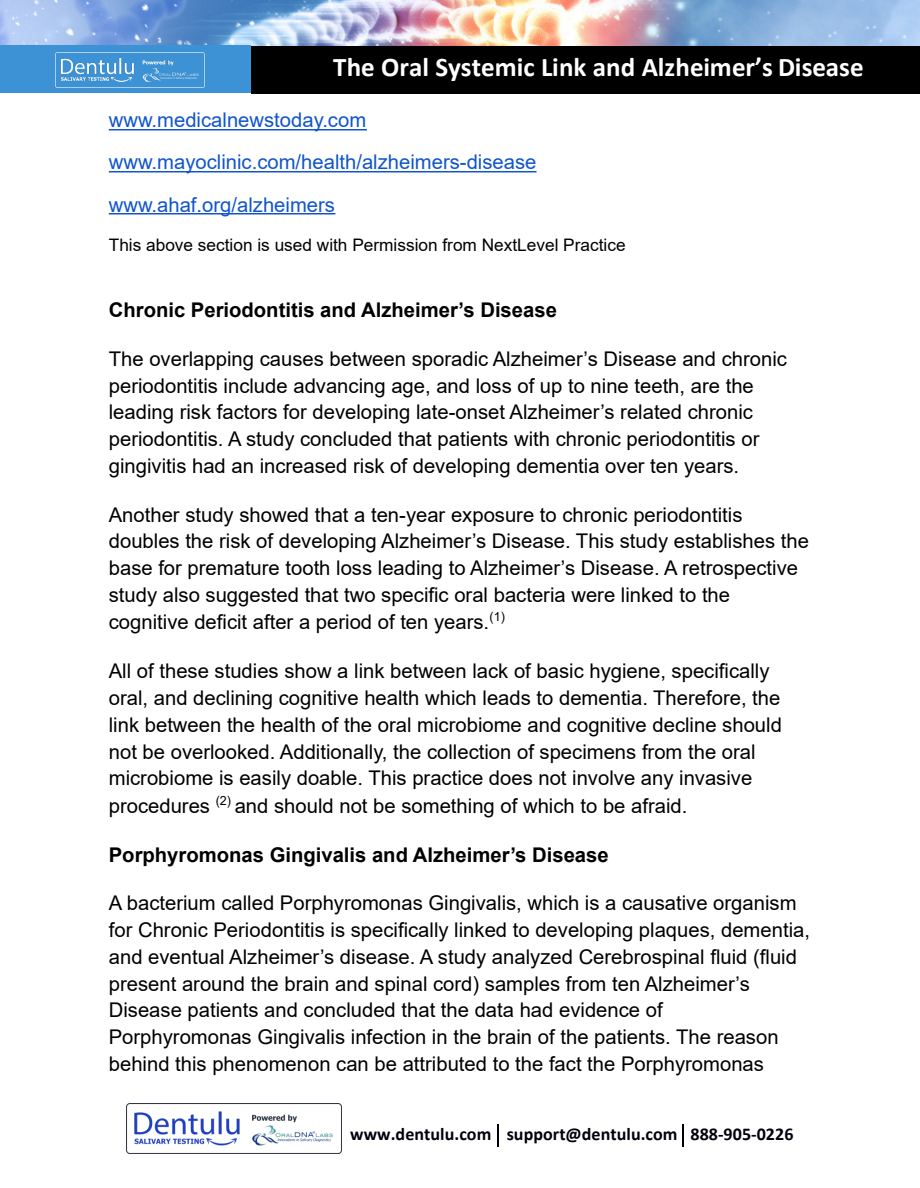
<style>
.page{position:relative;width:920px;height:1188px;background:#fff}
.page>*{position:absolute;margin:0;border:0;box-sizing:border-box;transform-origin:0 0}
.t1{font:700 27px "Calibri";color:#fff}
.t2{font:20.25px/26.8px "Arial";color:#000}
.t3{font:20.25px/42.3px "Arial";color:#15c}
.t4{font:700 20.25px "Arial";color:#000}
.t5{font:700 18px "Calibri";letter-spacing:.005em;color:#00000d}
.t6{font:17.25px "Arial";color:#000}
</style>
<div class="page">
<hr style="left:109px;top:129px;width:258px;height:1px;background:#15c">
<hr style="left:109px;top:171px;width:427px;height:1px;background:#15c">
<hr style="left:109px;top:213px;width:226px;height:1px;background:#15c">
<img style="left:1px;top:0;width:918px;height:46px">
<div style="left:1px;top:46px;width:250px;height:47px;background:#3c92d5"></div>
<div style="left:251px;top:46px;width:668px;height:47px;background:#000"></div>
<img style="left:56px;top:53px;width:148px;height:34px">
<img style="left:126px;top:1103px;width:215px;height:50px">
<hr style="left:497px;top:1124px;width:2px;height:23px;background:#00000d">
<svg style="left:682px;top:1124px;width:1px;height:23px"></svg>
<h1 class="t1" style="left:333px;top:56px;width:532px">The Oral Systemic Link and Alzheimer’s Disease</h1>
<p class="t3" style="left:109px;top:101px;width:429px">www.medicalnewstoday.com www.mayoclinic.com/health/alzheimers-disease www.ahaf.org/alzheimers</p>
<p class="t6" style="left:109px;top:238px;width:518px">This above section is used with Permission from NextLevel Practice</p>
<p class="t4" style="left:109px;top:303px;width:449px">Chronic Periodontitis and Alzheimer’s Disease</p>
<p class="t2" style="left:109px;top:347px;width:679px">The overlapping causes between sporadic Alzheimer’s Disease and chronic periodontitis include advancing age, and loss of up to nine teeth, are the leading risk factors for developing late-onset Alzheimer’s related chronic periodontitis. A study concluded that patients with chronic periodontitis or gingivitis had an increased risk of developing dementia over ten years.</p>
<p class="t2" style="left:109px;top:503px;width:701px">Another study showed that a ten-year exposure to chronic periodontitis doubles the risk of developing Alzheimer’s Disease. This study establishes the base for premature tooth loss leading to Alzheimer’s Disease. A retrospective study also suggested that two specific oral bacteria were linked to the cognitive deficit after a period of ten years.<sup>(1)</sup></p>
<p class="t2" style="left:109px;top:660px;width:674px">All of these studies show a link between lack of basic hygiene, specifically oral, and declining cognitive health which leads to dementia. Therefore, the link between the health of the oral microbiome and cognitive decline should not be overlooked. Additionally, the collection of specimens from the oral microbiome is easily doable. This practice does not involve any invasive procedures <sup>(2)</sup> and should not be something of which to be afraid.</p>
<p class="t4" style="left:109px;top:847px;width:501px">Porphyromonas Gingivalis and Alzheimer’s Disease</p>
<p class="t2" style="left:109px;top:892px;width:702px">A bacterium called Porphyromonas Gingivalis, which is a causative organism for Chronic Periodontitis is specifically linked to developing plaques, dementia, and eventual Alzheimer’s disease. A study analyzed Cerebrospinal fluid (fluid present around the brain and spinal cord) samples from ten Alzheimer’s Disease patients and concluded that the data had evidence of Porphyromonas Gingivalis infection in the brain of the patients. The reason behind this phenomenon can be attributed to the fact the Porphyromonas</p>
<p class="t5" style="left:350px;top:1126px;width:444px">www.dentulu.com support@dentulu.com 888-905-0226</p>
</div>
